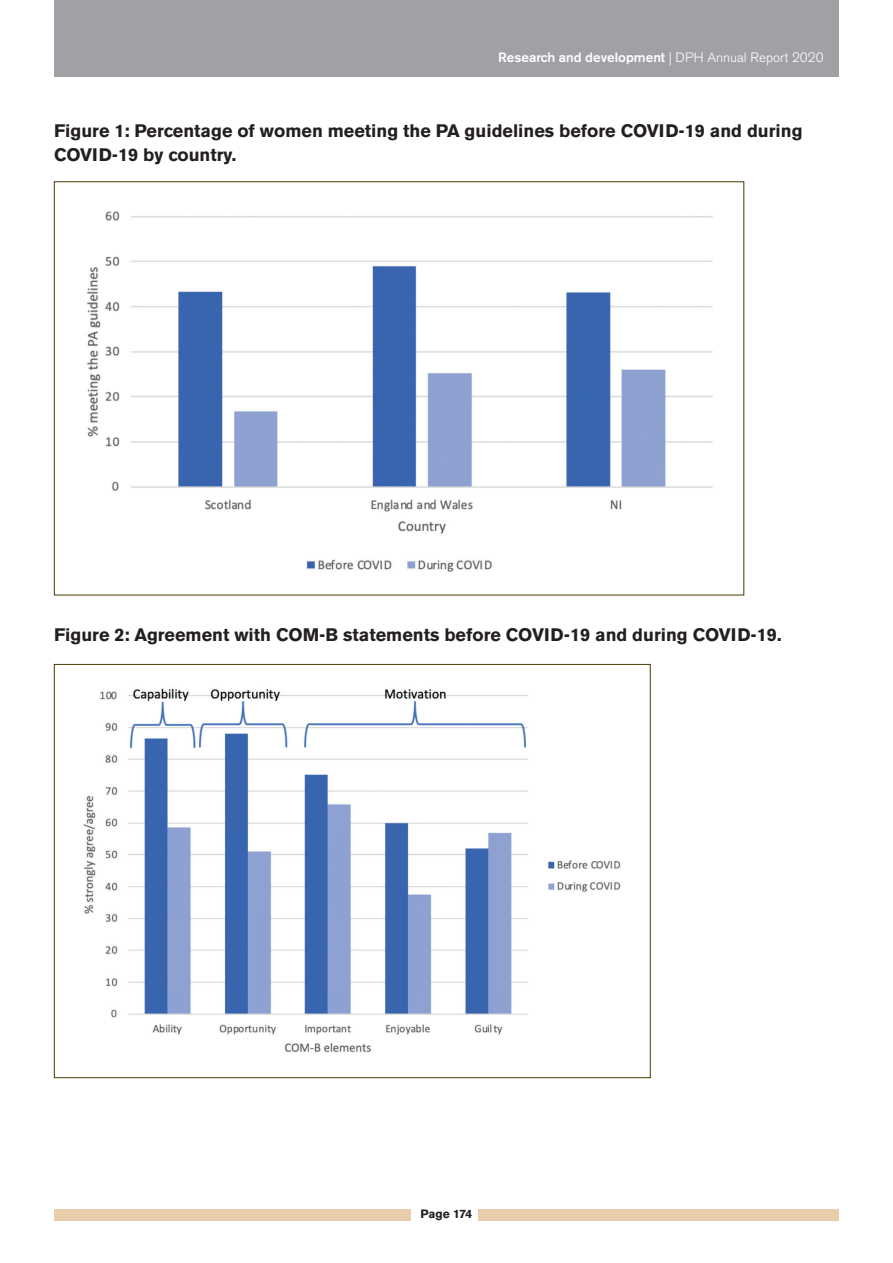
<style>
.page{position:relative;width:893px;height:1263px;background:#fff}
.page>*{position:absolute;margin:0;border:0;box-sizing:border-box;transform-origin:0 0}
.t1{font:700 18px/24px "Akzidenz Grotesk BE";color:#231f20}
.t2{font:500 13.5px "Akzidenz Grotesk BE";color:#fff}
.t3{font:700 12px "Akzidenz Grotesk BE";letter-spacing:-.02em;color:#231f20}
.s1{font-weight:300}
</style>
<div class="page">
<div style="left:54px;top:1209px;width:357px;height:11px;background:#e9ceab"></div>
<div style="left:479px;top:1209px;width:360px;height:11px;background:#e9ceab"></div>
<div style="left:54px;top:0;width:785px;height:77px;background:#a0a1a5"></div>
<img style="left:87px;top:211px;width:626px;height:361px">
<img style="left:83px;top:688px;width:538px;height:365px">
<p class="t2" style="left:498px;top:49px;width:327px">Research and development <span class="s1">| DPH Annual Report 2020</span></p>
<p class="t1" style="left:54px;top:119px;width:750px">Figure 1: Percentage of women meeting the PA guidelines before COVID-19 and during<br>COVID-19 by country.</p>
<p class="t1" style="left:54px;top:623px;width:729px">Figure 2: Agreement with COM-B statements before COVID-19 and during COVID-19.</p>
<p class="t3" style="left:421px;top:1207px;width:53px">Page 174</p>
</div>
